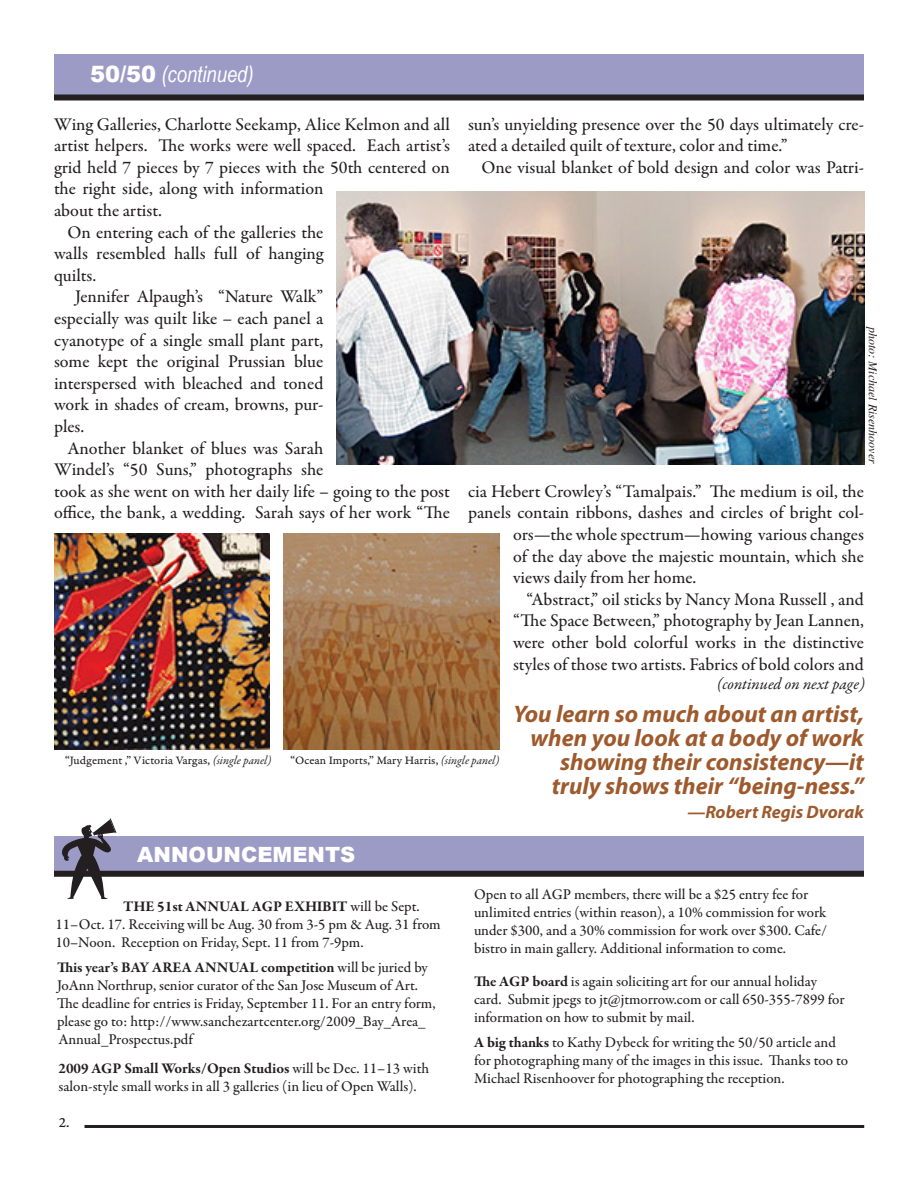
<style>
.page{position:relative;width:918px;height:1188px;background:#fff}
.page>*{position:absolute;margin:0;border:0;box-sizing:border-box;transform-origin:0 0}
.t1{font:italic 700 24px/24px "Myriad Pro";color:#9e5a2d;text-align:right}
.t2{font:italic 22.5px "Arial Narrow";color:#fff}
.t3{font:900 21px "Arial";color:#fff}
.Garamond_Body_Text{font:500 18px/21.6px "Garamond Premr Pro";color:#231f20}
.t4{font:italic 700 18px "Myriad Pro";color:#9e5a2d}
.t5{font:italic 16.5px "Garamond Premr Pro";letter-spacing:-.005em;color:#231f20}
.t6{font:500 15px/18px "Garamond Premr Pro";color:#231f20}
.Garamond_Caption{font:15px "Garamond Premr Pro Capt";color:#231f20}
.t7{font:12px "Garamond Premr Pro Capt";color:#231f20}
.t8{font:italic 12px "Times";color:#231f20}
.s1{font-family:"Arial";font-weight:900;font-style:normal}
.s2{font-family:"Garamond Premr Pro";font-style:italic}
.s3{font-weight:700}
</style>
<div class="page">
<hr style="left:85px;top:1125px;width:779px;height:3px;background:#231f20">
<div style="left:54px;top:54px;width:810px;height:42px;background:#9b9bc6"></div>
<div style="left:54px;top:836px;width:810px;height:36px;background:#9b9bc6"></div>
<div style="left:54px;top:94px;width:810px;height:6px;background:#231f20"></div>
<div style="left:54px;top:871px;width:810px;height:6px;background:#231f20"></div>
<svg style="left:62px;top:818px;width:55px;height:81px"></svg>
<img style="left:337px;top:191px;width:527px;height:273px">
<img style="left:54px;top:533px;width:216px;height:216px">
<img style="left:284px;top:533px;width:216px;height:216px">
<p class="t2" style="left:90px;top:62px;width:165px"><span class="s1">50/50</span> (continued)</p>
<p class="Garamond_Body_Text" style="left:54px;top:114px;width:398px">Wing Galleries, Charlotte Seekamp, Alice Kelmon and all artist helpers. The works were well spaced. Each artist’s grid held 7 pieces by 7 pieces with the 50th centered on the right side, along with information<br>about the artist.</p>
<p class="Garamond_Body_Text" style="left:54px;top:222px;width:271px;text-align:justify;text-indent:14px">On entering each of the galleries the walls resembled halls full of hanging quilts.</p>
<p class="Garamond_Body_Text" style="left:54px;top:286px;width:271px;text-align:justify;text-indent:21px">Jennifer Alpaugh’s “Nature Walk” especially was quilt like – each panel a cyanotype of a single small plant part, some kept the original Prussian blue interspersed with bleached and toned work in shades of cream, browns, pur&shy;ples.</p>
<p class="Garamond_Body_Text" style="left:54px;top:438px;width:397px;text-indent:14px">Another blanket of blues was Sarah<br>Windel’s “50 Suns,” photographs she<br>took as she went on with her daily life – going to the post office, the bank, a wedding. Sarah says of her work “The</p>
<p class="Garamond_Body_Text" style="left:468px;top:114px;width:398px">sun’s unyielding presence over the 50 days ultimately cre&shy;ated a detailed quilt of texture, color and time.”</p>
<p class="Garamond_Body_Text" style="left:482px;top:157px;width:384px">One visual blanket of bold design and color was Patri-</p>
<p class="t8" style="left:884px;top:327px;width:138px;rotate:90deg">photo: Michael Risenhoover</p>
<p class="Garamond_Body_Text" style="left:468px;top:481px;width:398px">cia Hebert Crowley’s “Tamalpais.” The medium is oil, the</p>
<p class="Garamond_Body_Text" style="left:468px;top:502px;width:398px">panels contain ribbons, dashes and circles of bright col-</p>
<p class="Garamond_Body_Text" style="left:513px;top:524px;width:352px">ors—the whole spectrum—howing various changes</p>
<p class="Garamond_Body_Text" style="left:513px;top:546px;width:352px">of the day above the majestic mountain, which she</p>
<p class="Garamond_Body_Text" style="left:513px;top:567px;width:185px">views daily from her home.</p>
<p class="Garamond_Body_Text" style="left:513px;top:589px;width:353px;text-align:justify;text-indent:14px">“Abstract,” oil sticks by Nancy Mona Russell , and “The Space Between,” photography by Jean Lannen, were other bold colorful works in the distinctive styles of those two artists. Fabrics of bold colors and</p>
<p class="t5" style="left:717px;top:673px;width:150px">(continued on next page)</p>
<p class="t7" style="left:65px;top:754px;width:208px">“Judgement ,” Victoria Vargas, <span class="s2">(single panel)</span></p>
<p class="t7" style="left:291px;top:754px;width:210px">“Ocean Imports,” Mary Harris, <span class="s2">(single panel)</span></p>
<p class="t3" style="left:137px;top:842px;width:220px">ANNOUNCEMENTS</p>
<p class="t1" style="left:513px;top:701px;width:352px">You learn so much about an artist, when you look at a body of work showing their consistency—it truly shows their “being-ness.”</p>
<p class="t4" style="left:687px;top:800px;width:178px">—Robert Regis Dvorak</p>
<p class="t6" style="left:56px;top:898px;width:387px;text-indent:68px"><span class="s3">THE 51st ANNUAL AGP EXHIBIT</span> will be Sept.<br>11–Oct. 17. Receiving will be Aug. 30 from 3-5 pm &amp; Aug. 31 from<br>10–Noon. Reception on Friday, Sept. 11 from 7-9pm.</p>
<p class="t6" style="left:57px;top:959px;width:380px"><span class="s3">This year’s BAY AREA ANNUAL competition</span> will be juried by JoAnn Northrup, senior curator of the San Jose Museum of Art.<br>The deadline for entries is Friday, September 11. For an entry form, please go to: http://www.sanchezartcenter.org/2009_Bay_Area_ Annual_Prospectus.pdf</p>
<p class="t6" style="left:58px;top:1060px;width:372px"><span class="s3">2009 AGP Small Works/Open Studios</span> will be Dec. 11–13 with salon-style small works in all 3 galleries (in lieu of Open Walls).</p>
<p class="Garamond_Caption" style="left:59px;top:1113px;width:12px">2.</p>
<p class="t6" style="left:474px;top:886px;width:355px">Open to all AGP members, there will be a $25 entry fee for unlimited entries (within reason), a 10% commission for work under $300, and a 30% commission for work over $300. Cafe/ bistro in main gallery. Additional information to come.</p>
<p class="t6" style="left:474px;top:972px;width:372px"><span class="s3">The AGP board</span> is again soliciting art for our annual holiday card. Submit jpegs to jt@jtmorrow.com or call 650-355-7899 for information on how to submit by mail.</p>
<p class="t6" style="left:474px;top:1034px;width:376px"><span class="s3">A big thanks</span> to Kathy Dybeck for writing the 50/50 article and for photographing many of the images in this issue. Thanks too to<br>Michael Risenhoover for photographing the reception.</p>
</div>
